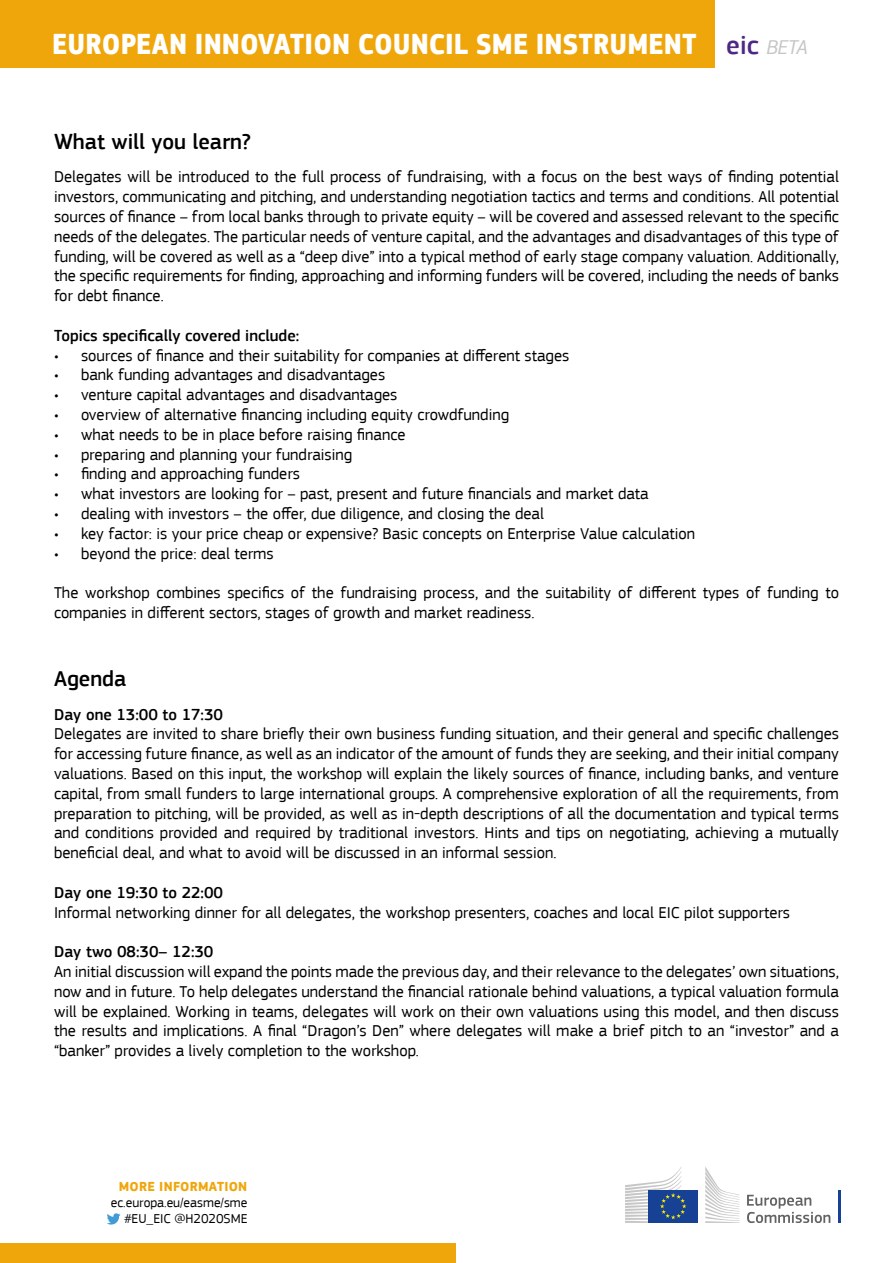
<style>
.page{position:relative;width:893px;height:1263px;background:#fff}
.page>*{position:absolute;margin:0;border:0;box-sizing:border-box;transform-origin:0 0}
.t1{font:700 30px "EC Square Sans Cond Pro";letter-spacing:.025em;color:#fff}
.t2{font:500 22.5px "EC Square Sans Pro";color:#000}
.t3{font:16.5px/19.8px "EC Square Sans Pro";color:#000;text-align:justify}
.t4{font:500 16.5px "EC Square Sans Pro";color:#000}
.t5{font:13.5px/16.2px "EC Square Sans Pro";color:#000;text-align:right}
.t6{font:700 13.5px "EC Square Sans Pro";letter-spacing:.02em;color:#efa60b}
.s1{font-family:"EC Square Sans Pro";font-weight:500;font-size:27px;color:#4e2883}
.s2{font-family:"EC Square Sans Pro";font-weight:400;font-style:italic;font-size:21px;color:#c6c6c6}
</style>
<div class="page">
<div style="left:0;top:0;width:714px;height:68px;background:#efa60b"></div>
<div style="left:0;top:1243px;width:456px;height:20px;background:#efa60b"></div>
<svg style="left:747px;top:1195px;width:83px;height:28px"></svg>
<hr style="left:838px;top:1190px;width:3px;height:33px;background:#164194">
<svg style="left:705px;top:1167px;width:34px;height:56px"></svg>
<div style="left:648px;top:1190px;width:50px;height:33px;background:#164194"></div>
<svg style="left:625px;top:1167px;width:61px;height:56px"></svg>
<svg style="left:107px;top:1213px;width:13px;height:11px"></svg>
<h1 class="t1" style="left:53px;top:26px;width:757px">EUROPEAN INNOVATION COUNCIL SME INSTRUMENT <span class="s1">eic</span> <span class="s2">BETA</span></h1>
<h2 class="t2" style="left:54px;top:128px;width:198px">What will you learn?</h2>
<p class="t3" style="left:54px;top:167px;width:786px">Delegates will be introduced to the full process of fundraising, with a focus on the best ways of finding potential investors, communicating and pitching, and understanding negotiation tactics and terms and conditions. All potential sources of finance – from local banks through to private equity – will be covered and assessed relevant to the specific needs of the delegates. The particular needs of venture capital, and the advantages and disadvantages of this type of funding, will be covered as well as a “deep dive” into a typical method of early stage company valuation. Additionally, the specific requirements for finding, approaching and informing funders will be covered, including the needs of banks for debt finance.</p>
<p class="t4" style="left:54px;top:326px;width:247px">Topics specifically covered include:</p>
<p class="t3" style="left:54px;top:345px;width:517px">• sources of finance and their suitability for companies at different stages</p>
<p class="t3" style="left:54px;top:365px;width:333px">• bank funding advantages and disadvantages</p>
<p class="t3" style="left:54px;top:385px;width:345px">• venture capital advantages and disadvantages</p>
<p class="t3" style="left:54px;top:405px;width:457px">• overview of alternative financing including equity crowdfunding</p>
<p class="t3" style="left:54px;top:425px;width:353px">• what needs to be in place before raising finance</p>
<p class="t3" style="left:54px;top:444px;width:300px">• preparing and planning your fundraising</p>
<p class="t3" style="left:54px;top:464px;width:247px">• finding and approaching funders</p>
<p class="t3" style="left:54px;top:484px;width:596px">• what investors are looking for – past, present and future financials and market data</p>
<p class="t3" style="left:54px;top:504px;width:491px">• dealing with investors – the offer, due diligence, and closing the deal</p>
<p class="t3" style="left:54px;top:524px;width:643px">• key factor: is your price cheap or expensive? Basic concepts on Enterprise Value calculation</p>
<p class="t3" style="left:54px;top:543px;width:221px">• beyond the price: deal terms</p>
<p class="t3" style="left:54px;top:583px;width:786px">The workshop combines specifics of the fundraising process, and the suitability of different types of funding to companies in different sectors, stages of growth and market readiness.</p>
<h2 class="t2" style="left:54px;top:665px;width:74px">Agenda</h2>
<p class="t4" style="left:54px;top:704px;width:171px">Day one 13:00 to 17:30</p>
<p class="t3" style="left:54px;top:724px;width:786px">Delegates are invited to share briefly their own business funding situation, and their general and specific challenges for accessing future finance, as well as an indicator of the amount of funds they are seeking, and their initial company valuations. Based on this input, the workshop will explain the likely sources of finance, including banks, and venture capital, from small funders to large international groups. A comprehensive exploration of all the requirements, from preparation to pitching, will be provided, as well as in-depth descriptions of all the documentation and typical terms and conditions provided and required by traditional investors. Hints and tips on negotiating, achieving a mutually beneficial deal, and what to avoid will be discussed in an informal session.</p>
<p class="t4" style="left:54px;top:883px;width:171px">Day one 19:30 to 22:00</p>
<p class="t3" style="left:54px;top:902px;width:737px">Informal networking dinner for all delegates, the workshop presenters, coaches and local EIC pilot supporters</p>
<p class="t4" style="left:54px;top:942px;width:161px">Day two 08:30– 12:30</p>
<p class="t3" style="left:54px;top:962px;width:786px">An initial discussion will expand the points made the previous day, and their relevance to the delegates’ own situations, now and in future. To help delegates understand the financial rationale behind valuations, a typical valuation formula will be explained. Working in teams, delegates will work on their own valuations using this model, and then discuss the results and implications. A final “Dragon’s Den” where delegates will make a brief pitch to an “investor” and a “banker” provides a lively completion to the workshop.</p>
<p class="t6" style="left:119px;top:1178px;width:130px">MORE INFORMATION</p>
<p class="t5" style="left:111px;top:1194px;width:138px">ec.europa.eu/easme/sme #EU_EIC @H2020SME</p>
</div>
